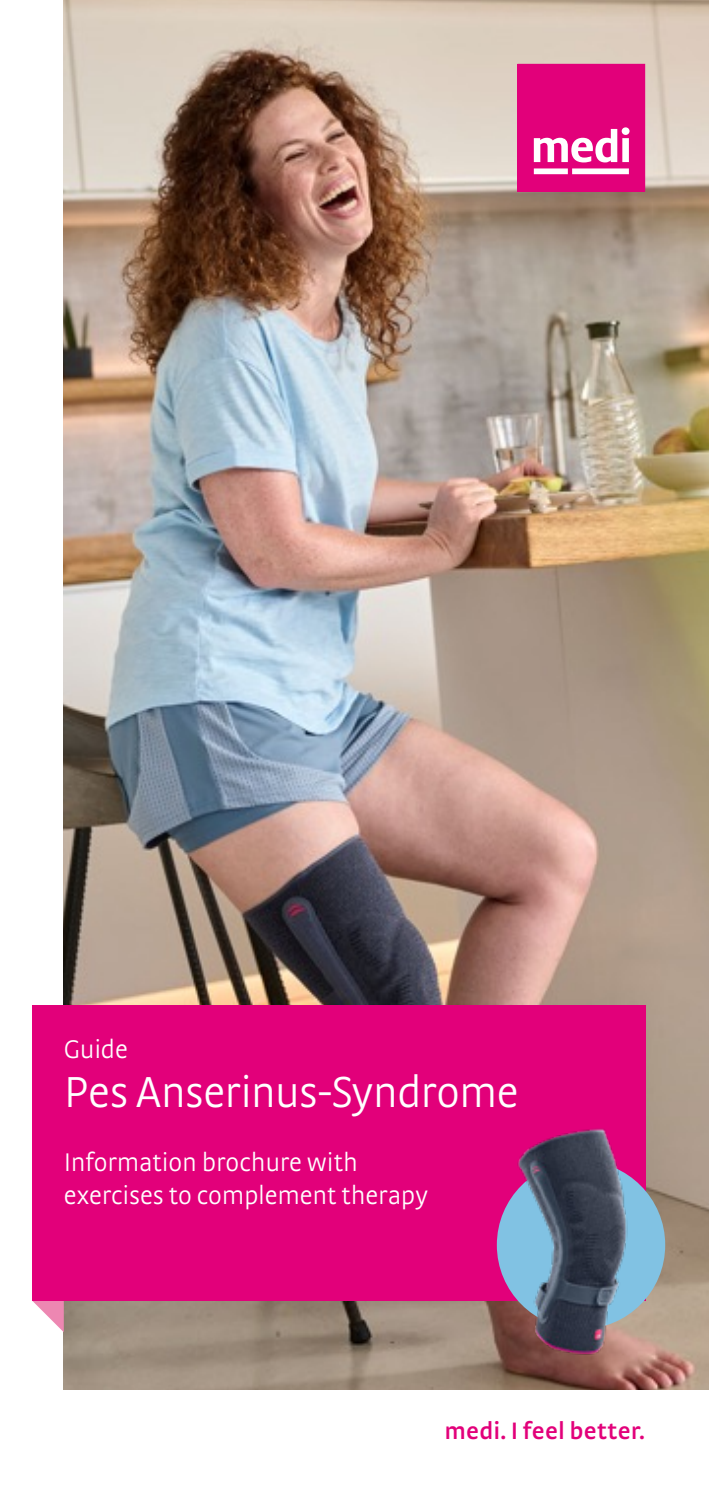
<style>
.page{position:relative;width:709px;height:1489px;background:#fff}
.page>*{position:absolute;margin:0;border:0;box-sizing:border-box;transform-origin:0 0}
.t1{font:300 45.5px "medi Strada Pro";letter-spacing:-.015em;color:#fff}
.t2{font:300 27px/32.5px "medi Strada Pro";letter-spacing:-.005em;color:#fff}
.t3{font:600 25px "medi Strada Pro";letter-spacing:.01em;color:#e2007a}
</style>
<div class="page">
<img style="left:64px;top:0;width:645px;height:1389px">
<svg style="left:517px;top:64px;width:128px;height:127px;background:#e51d89"></svg>
<svg style="left:32px;top:1300px;width:32px;height:32px"></svg>
<div style="left:32px;top:1004px;width:613px;height:296px;background:#e2007a"></div>
<img style="left:489px;top:1116px;width:203px;height:274px">
<p class="t2" style="left:64px;top:1032px;width:66px">Guide</p>
<h1 class="t1" style="left:64px;top:1063px;width:456px">Pes Anserinus-Syndrome</h1>
<p class="t2" style="left:64px;top:1145px;width:365px">Information brochure with exercises to complement therapy</p>
<p class="t3" style="left:444px;top:1414px;width:202px">medi. I feel better.</p>
</div>
